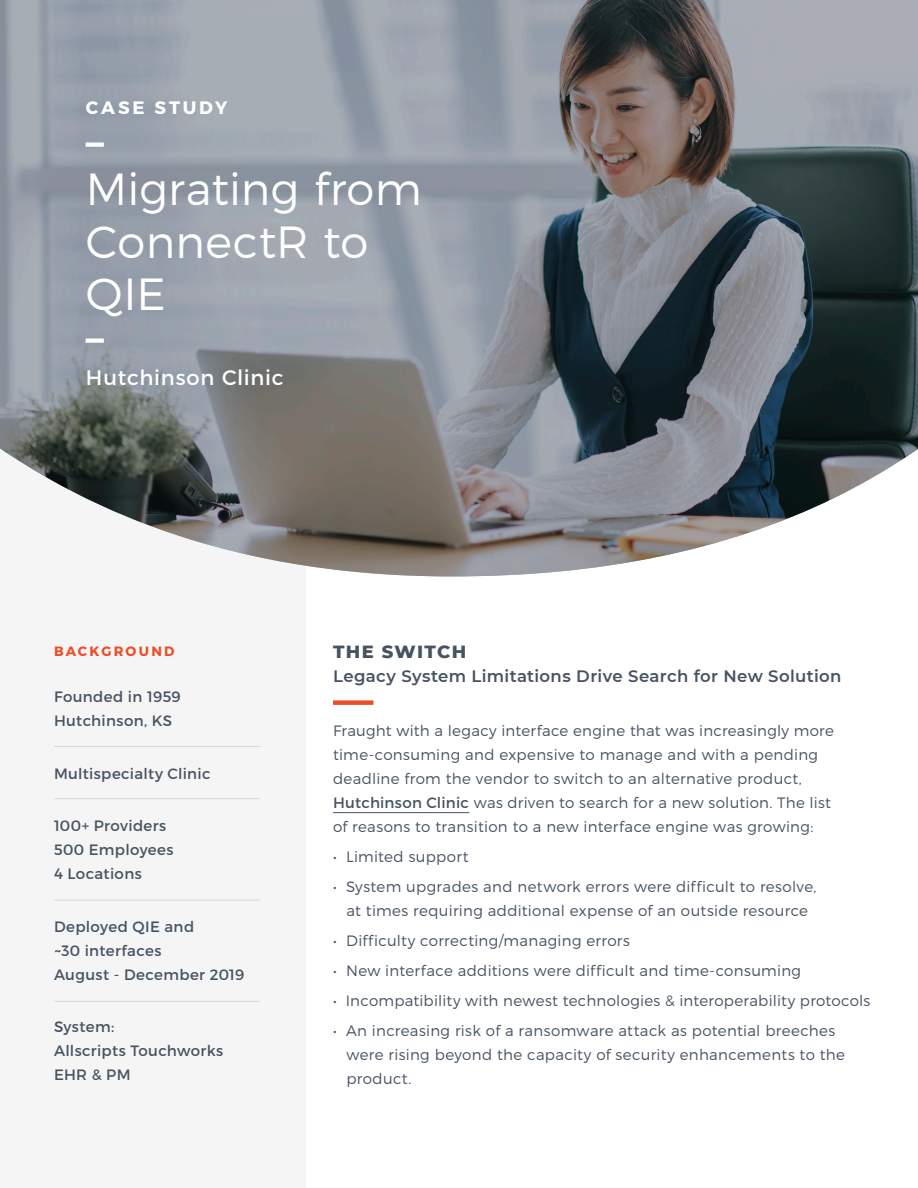
<style>
.page{position:relative;width:918px;height:1188px;background:#fff}
.page>*{position:absolute;margin:0;border:0;box-sizing:border-box;transform-origin:0 0}
.t1{font:300 45px "Montserrat";letter-spacing:.005em;color:#fff}
.t2{font:900 30px "Montserrat";color:#fff}
.t3{font:21px "Montserrat";letter-spacing:.035em;color:#fff}
.t4{font:700 18px "Montserrat";letter-spacing:.16em;color:#fff}
.t5{font:800 18px "Montserrat";letter-spacing:.07em;color:#465362}
.t6{font:600 16.5px "Montserrat";letter-spacing:.02em;color:#465362}
.Introduction{font:300 15px/24px "Montserrat";letter-spacing:.02em;color:#465362}
.Introduction-2{font:15px/24px "Montserrat";letter-spacing:.02em;color:#465362}
.t7{font:700 13.5px "Montserrat";letter-spacing:.165em;color:#ec4f28}
.s1{font-weight:400}
</style>
<div class="page">
<div style="left:0;top:367px;width:306px;height:821px;background:#f5f5f5"></div>
<svg style="left:0;top:0;width:918px;height:576px;background:#83888d"></svg>
<hr style="left:333px;top:812px;width:136px;height:1px;background:#465362">
<div style="left:333px;top:700px;width:41px;height:5px;background:#ec4f28"></div>
<hr style="left:54px;top:746px;width:206px;height:1px;background:#a5c4ba">
<hr style="left:54px;top:798px;width:206px;height:1px;background:#a5c4ba">
<hr style="left:54px;top:900px;width:206px;height:1px;background:#a5c4ba">
<hr style="left:54px;top:1001px;width:206px;height:1px;background:#a5c4ba">
<p class="t4" style="left:86px;top:96px;width:143px">CASE STUDY</p>
<p class="t2" style="left:86px;top:123px;width:20px">—</p>
<p class="t1" style="left:86px;top:162px;width:337px">Migrating from</p>
<p class="t1" style="left:86px;top:214px;width:284px">ConnectR to</p>
<p class="t1" style="left:86px;top:267px;width:81px">QIE</p>
<p class="t2" style="left:86px;top:320px;width:20px">—</p>
<p class="t3" style="left:86px;top:365px;width:199px">Hutchinson Clinic</p>
<h1 class="t7" style="left:54px;top:643px;width:122px">BACKGROUND</h1>
<p class="Introduction-2" style="left:54px;top:685px;width:128px">Founded in 1959<br>Hutchinson, KS</p>
<p class="Introduction-2" style="left:54px;top:762px;width:158px">Multispecialty Clinic</p>
<p class="Introduction-2" style="left:54px;top:814px;width:121px">100+ Providers<br>500 Employees<br>4 Locations</p>
<p class="Introduction-2" style="left:54px;top:915px;width:192px">Deployed QIE and<br>~30 interfaces<br>August - December 2019</p>
<p class="Introduction-2" style="left:54px;top:1015px;width:171px">System:<br>Allscripts Touchworks<br>EHR &amp; PM</p>
<h1 class="t5" style="left:333px;top:639px;width:135px">THE SWITCH</h1>
<h1 class="t6" style="left:333px;top:665px;width:510px">Legacy System Limitations Drive Search for New Solution</h1>
<p class="Introduction" style="left:333px;top:719px;width:502px">Fraught with a legacy interface engine that was increasingly more time-consuming and expensive to manage and with a pending deadline from the vendor to switch to an alternative product, <span class="s1">Hutchinson Clinic</span> was driven to search for a new solution. The list of reasons to transition to a new interface engine was growing:</p>
<p class="Introduction" style="left:333px;top:845px;width:137px">• Limited support</p>
<p class="Introduction" style="left:333px;top:875px;width:485px;text-align:center">• System upgrades and network errors were difficult to resolve, at times requiring additional expense of an outside resource</p>
<p class="Introduction" style="left:333px;top:929px;width:298px">• Difficulty correcting/managing errors</p>
<p class="Introduction" style="left:333px;top:959px;width:470px">• New interface additions were difficult and time-consuming</p>
<p class="Introduction" style="left:333px;top:989px;width:539px">• Incompatibility with newest technologies &amp; interoperability protocols</p>
<p class="Introduction" style="left:346px;top:1019px;width:500px;text-indent:-13px">• An increasing risk of a ransomware attack as potential breeches were rising beyond the capacity of security enhancements to the product.</p>
</div>
